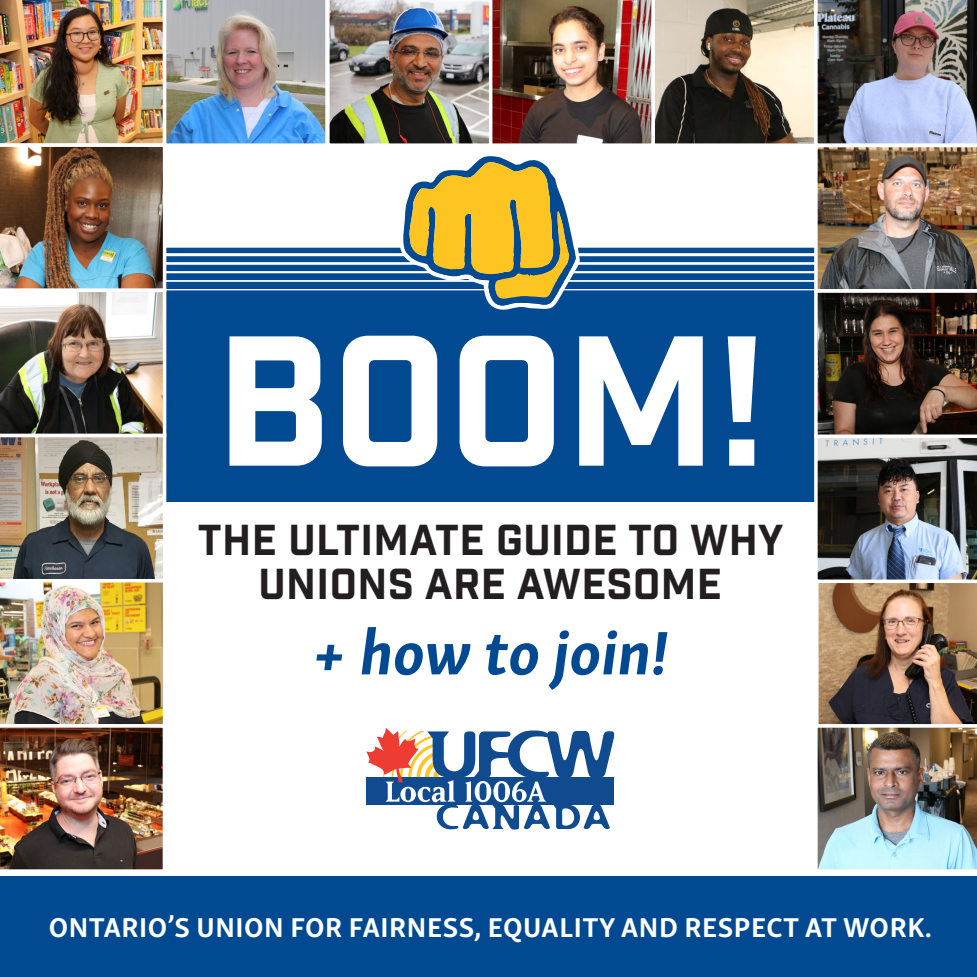
<style>
.page{position:relative;width:977px;height:977px;background:#fff}
.page>*{position:absolute;margin:0;border:0;box-sizing:border-box;transform-origin:0 0}
.t1{font:179.55px "Industry Inc Base";color:#fff}
.t2{font:italic 700 63px "Skolar Sans";color:#014990}
.t3{font:42px/43.4px "Industry Inc Base";letter-spacing:.01em;color:#231f20;text-align:center}
.t4{font:700 28px "Skolar Sans";letter-spacing:.02em;color:#fff}
</style>
<div class="page">
<div style="left:0;top:876px;width:976px;height:100px;background:#014990"></div>
<img style="left:0;top:0;width:976px;height:870px">
<p class="t1" style="left:215px;top:293px;width:552px">BOOM!</p>
<p class="t3" style="left:198px;top:521px;width:587px">THE ULTIMATE GUIDE TO WHY<br>UNIONS ARE AWESOME</p>
<p class="t2" style="left:312px;top:602px;width:358px">+ how to join!</p>
<p class="t4" style="left:49px;top:904px;width:884px">ONTARIO’S UNION FOR FAIRNESS, EQUALITY AND RESPECT AT WORK.</p>
</div>
